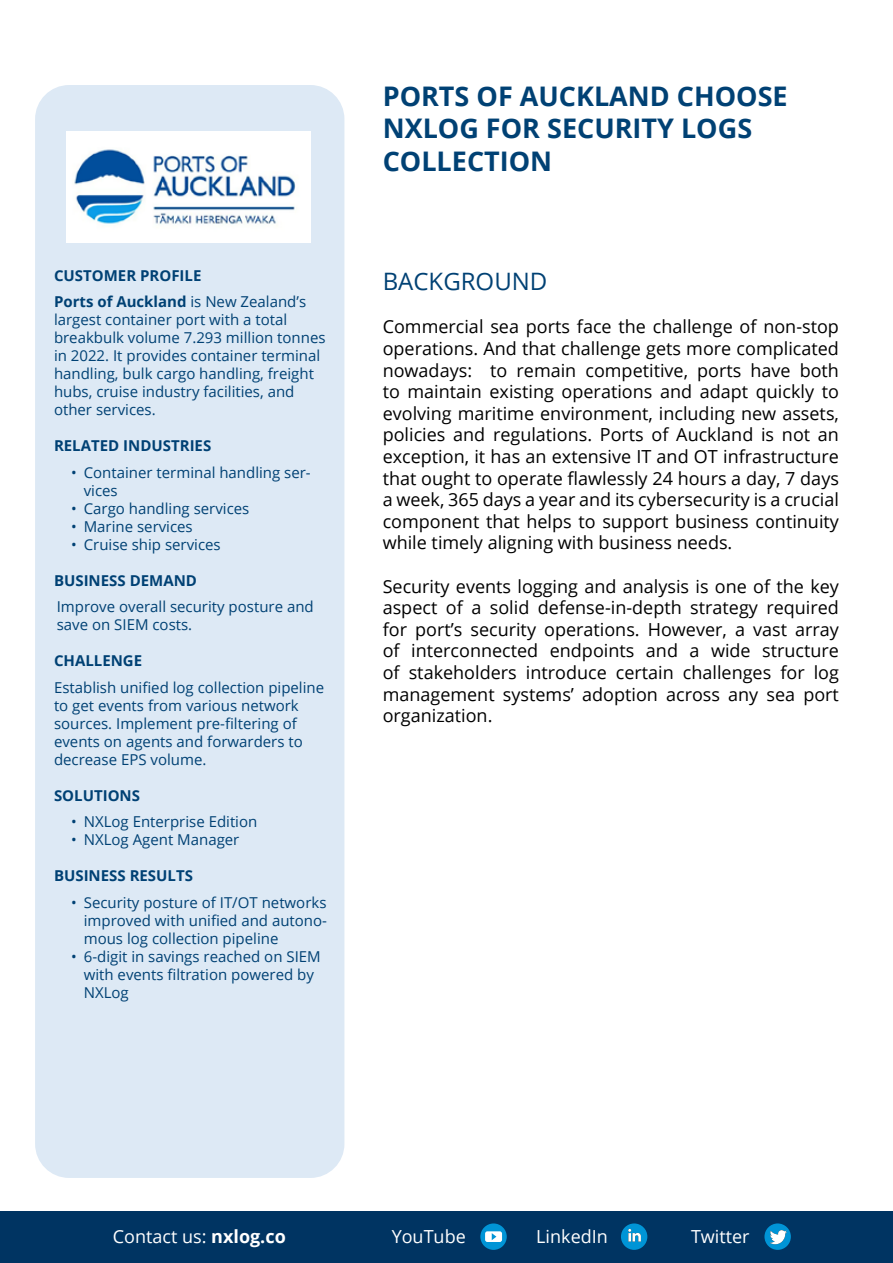
<style>
.page{position:relative;width:893px;height:1263px;background:#fff}
.page>*{position:absolute;margin:0;border:0;box-sizing:border-box;transform-origin:0 0}
.t1{font:700 27px/32.4px "Open Sans";color:#004174}
.t2{font:24px "Open Sans";color:#004174}
.t3{font:18px/21.6px "Open Sans";color:#000;text-align:justify}
.t4{font:18px "Open Sans";color:#fff}
.t5{font:15px/18px "Open Sans";color:#004174}
.t6{font:700 15px/26.5px "Open Sans";color:#004174}
.s1{font-weight:400}
.s2{font-weight:700}
</style>
<div class="page">
<div style="left:35px;top:85px;width:309px;height:1093px;background:#dde9f5;border-radius:34px"></div>
<img style="left:66px;top:132px;width:245px;height:110px">
<div style="left:0;top:1212px;width:893px;height:51px;background:#003462"></div>
<div style="left:480px;top:1223px;width:27px;height:27px;background:#0094d6;border-radius:50%"></div>
<div style="left:485px;top:1231px;width:17px;height:11px;background:#fff;border-radius:2px"></div>
<svg style="left:492px;top:1233px;width:4px;height:7px"></svg>
<div style="left:621px;top:1223px;width:26px;height:27px;background:#0094d6;border-radius:50%"></div>
<svg style="left:628px;top:1229px;width:13px;height:12px"></svg>
<div style="left:764px;top:1223px;width:27px;height:27px;background:#0094d6;border-radius:50%"></div>
<svg style="left:770px;top:1230px;width:17px;height:14px"></svg>
<p class="t6" style="left:54px;top:262px;width:254px">CUSTOMER PROFILE<br>Ports of Auckland <span class="s1">is New Zealand’s</span></p>
<p class="t5" style="left:54px;top:310px;width:273px">largest container port with a total breakbulk volume 7.293 million tonnes in 2022. It provides container terminal handling, bulk cargo handling, freight hubs, cruise industry facilities, and other services.</p>
<p class="t6" style="left:54px;top:432px;width:159px">RELATED INDUSTRIES</p>
<p class="t5" style="left:84px;top:463px;width:229px;text-indent:-13px">• Container terminal handling ser&shy;vices</p>
<p class="t5" style="left:71px;top:499px;width:180px">• Cargo handling services</p>
<p class="t5" style="left:71px;top:517px;width:123px">• Marine services</p>
<p class="t5" style="left:71px;top:535px;width:151px">• Cruise ship services</p>
<p class="t6" style="left:54px;top:567px;width:144px">BUSINESS DEMAND</p>
<p class="t5" style="left:57px;top:597px;width:258px">Improve overall security posture and save on SIEM costs.</p>
<p class="t6" style="left:54px;top:647px;width:90px">CHALLENGE</p>
<p class="t5" style="left:54px;top:678px;width:272px">Establish unified log collection pipeline to get events from various network sources. Implement pre-filtering of events on agents and forwarders to decrease EPS volume.</p>
<p class="t6" style="left:54px;top:782px;width:88px">SOLUTIONS</p>
<p class="t5" style="left:71px;top:812px;width:188px">• NXLog Enterprise Edition</p>
<p class="t5" style="left:71px;top:830px;width:170px">• NXLog Agent Manager</p>
<p class="t6" style="left:54px;top:862px;width:141px">BUSINESS RESULTS</p>
<p class="t5" style="left:84px;top:893px;width:245px;text-align:justify;text-indent:-13px">• Security posture of IT/OT networks improved with unified and autono&shy;mous log collection pipeline</p>
<p class="t5" style="left:84px;top:947px;width:239px;text-indent:-13px">• 6-digit in savings reached on SIEM with events filtration powered by<br>NXLog</p>
<h1 class="t1" style="left:383px;top:79px;width:406px">PORTS OF AUCKLAND CHOOSE<br>NXLOG FOR SECURITY LOGS<br>COLLECTION</h1>
<h2 class="t2" style="left:383px;top:265px;width:166px">BACKGROUND</h2>
<p class="t3" style="left:383px;top:316px;width:458px">Commercial sea ports face the challenge of non-stop operations. And that challenge gets more complicated nowadays: to remain competitive, ports have both to maintain existing operations and adapt quickly to evolving maritime environment, including new assets, policies and regulations. Ports of Auckland is not an exception, it has an extensive IT and OT infrastructure that ought to operate flawlessly 24 hours a day, 7 days a week, 365 days a year and its cybersecurity is a crucial component that helps to support business continuity while timely aligning with business needs.</p>
<p class="t3" style="left:383px;top:575px;width:458px">Security events logging and analysis is one of the key aspect of a solid defense-in-depth strategy required for port’s security operations. However, a vast array of interconnected endpoints and a wide structure of stakeholders introduce certain challenges for log management systems’ adoption across any sea port organization.</p>
<p class="t4" style="left:113px;top:1224px;width:174px">Contact us: <span class="s2">nxlog.co</span></p>
<p class="t4" style="left:392px;top:1224px;width:76px">YouTube</p>
<p class="t4" style="left:536px;top:1224px;width:73px">LinkedIn</p>
<p class="t4" style="left:691px;top:1224px;width:60px">Twitter</p>
</div>
